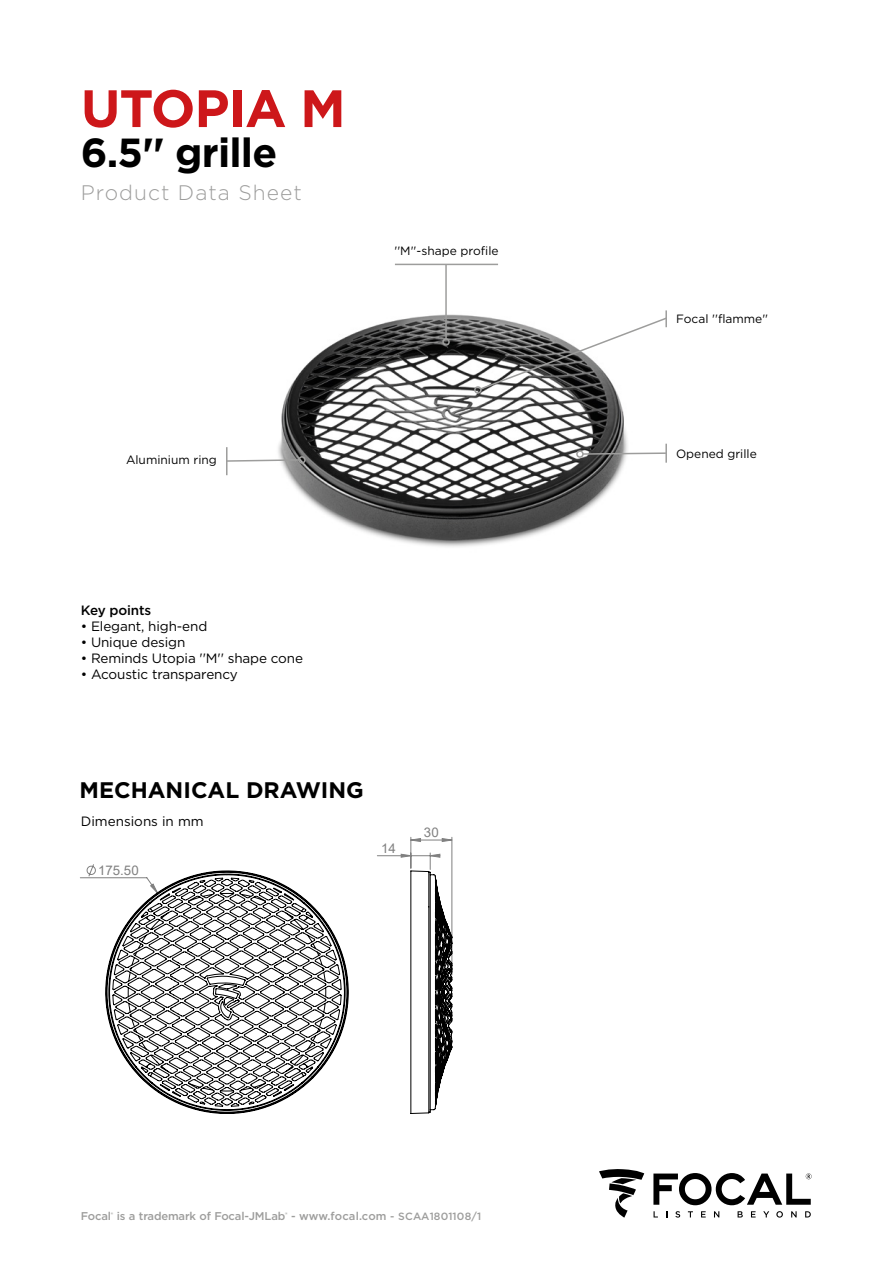
<style>
.page{position:relative;width:893px;height:1263px;background:#fff}
.page>*{position:absolute;margin:0;border:0;box-sizing:border-box;transform-origin:0 0}
.t1{font:700 52.5px "Gotham";letter-spacing:-.02em;color:#cd171a}
.t2{font:700 40.5px "Gotham";letter-spacing:-.02em;color:#000}
.Caractéristiques_tec{font:700 22.5px "Gotham";color:#000}
.t3{font:300 21px "Gotham";letter-spacing:.05em;color:#9d9d9c}
.Puces_Points_Clés{font:13.5px "Gotham";letter-spacing:-.01em;color:#000}
.t4{font:500 13.5px "Gotham";letter-spacing:-.01em;color:#000}
.t5{font:13.35px "Arial";color:#000}
.t6{font:13.35px "Arial";color:#808080}
.Texte{font:12px "Gotham";color:#000}
.Normal_e{font:500 11.25px "Gotham";letter-spacing:-.015em;color:#9d9d9c}
.s1{font-size:10.5px}
</style>
<div class="page">
<img style="left:278px;top:314px;width:389px;height:233px">
<svg style="left:675px;top:1211px;width:5px;height:6px"></svg>
<svg style="left:688px;top:1211px;width:5px;height:6px"></svg>
<svg style="left:701px;top:1211px;width:5px;height:6px"></svg>
<svg style="left:714px;top:1211px;width:5px;height:6px"></svg>
<svg style="left:738px;top:1211px;width:5px;height:6px"></svg>
<svg style="left:751px;top:1211px;width:5px;height:6px"></svg>
<svg style="left:763px;top:1211px;width:6px;height:6px"></svg>
<svg style="left:776px;top:1211px;width:7px;height:6px"></svg>
<svg style="left:791px;top:1211px;width:6px;height:6px"></svg>
<svg style="left:805px;top:1211px;width:6px;height:6px"></svg>
<svg style="left:653px;top:1173px;width:158px;height:32px"></svg>
<svg style="left:599px;top:1169px;width:45px;height:48px"></svg>
<hr style="left:25px;top:815px;width:522px;height:1px;background:#c0c0c0">
<hr style="left:612px;top:815px;width:1px;height:329px;background:#c0c0c0">
<svg style="left:80px;top:815px;width:467px;height:64px"></svg>
<hr style="left:377px;top:855px;width:34px;height:1px;background:#808080">
<hr style="left:411px;top:837px;width:1px;height:31px;background:#808080">
<hr style="left:452px;top:837px;width:1px;height:138px;background:#808080">
<svg style="left:105px;top:870px;width:244px;height:244px"></svg>
<svg style="left:401px;top:838px;width:52px;height:276px"></svg>
<hr style="left:226px;top:447px;width:2px;height:28px;background:#9d9d9c">
<svg style="left:227px;top:458px;width:72px;height:5px"></svg>
<div style="left:298px;top:456px;width:8px;height:8px;border:2px solid #9d9d9c;border-radius:50%"></div>
<hr style="left:395px;top:264px;width:103px;height:1px;background:#9d9d9c">
<hr style="left:445px;top:264px;width:2px;height:75px;background:#9d9d9c">
<div style="left:442px;top:338px;width:8px;height:8px;border:2px solid #9d9d9c;border-radius:50%"></div>
<svg style="left:479px;top:310px;width:188px;height:81px"></svg>
<div style="left:474px;top:386px;width:8px;height:8px;border:2px solid #9d9d9c;border-radius:50%"></div>
<svg style="left:581px;top:444px;width:86px;height:19px"></svg>
<div style="left:576px;top:450px;width:8px;height:8px;border:2px solid #9d9d9c;border-radius:50%"></div>
<p class="t1" style="left:81px;top:74px;width:266px">UTOPIA M</p>
<p class="t2" style="left:81px;top:126px;width:198px">6.5'' grille</p>
<p class="t3" style="left:81px;top:180px;width:222px">Product Data Sheet</p>
<p class="Texte" style="left:394px;top:243px;width:106px">''M''-shape profile</p>
<p class="Texte" style="left:126px;top:452px;width:92px">Aluminium ring</p>
<p class="t4" style="left:81px;top:601px;width:72px">Key points</p>
<p class="Puces_Points_Clés" style="left:81px;top:617px;width:128px">• Elegant, high-end</p>
<p class="Puces_Points_Clés" style="left:81px;top:634px;width:106px">• Unique design</p>
<p class="Puces_Points_Clés" style="left:81px;top:650px;width:224px">• Reminds Utopia ''M'' shape cone</p>
<p class="Puces_Points_Clés" style="left:81px;top:666px;width:159px">• Acoustic transparency</p>
<p class="t5" style="left:232px;top:773px;width:140px">KIAC1088 - Grille 6WM</p>
<p class="Caractéristiques_tec" style="left:80px;top:775px;width:286px">MECHANICAL DRAWING</p>
<p class="Puces_Points_Clés" style="left:81px;top:813px;width:124px">Dimensions in mm</p>
<p class="t6" style="left:98px;top:861px;width:42px">175.50</p>
<p class="t6" style="left:381px;top:839px;width:16px">14</p>
<p class="t6" style="left:424px;top:823px;width:16px">30</p>
<p class="Normal_e" style="left:81px;top:1209px;width:402px">Focal<sup>®</sup> is a trademark of Focal-JMLab<sup>®</sup> - www.focal.com <span class="s1">- SCAA1801108/1</span></p>
<p class="Texte" style="left:676px;top:311px;width:94px">Focal ''flamme''</p>
<p class="Texte" style="left:676px;top:446px;width:82px">Opened grille</p>
</div>
